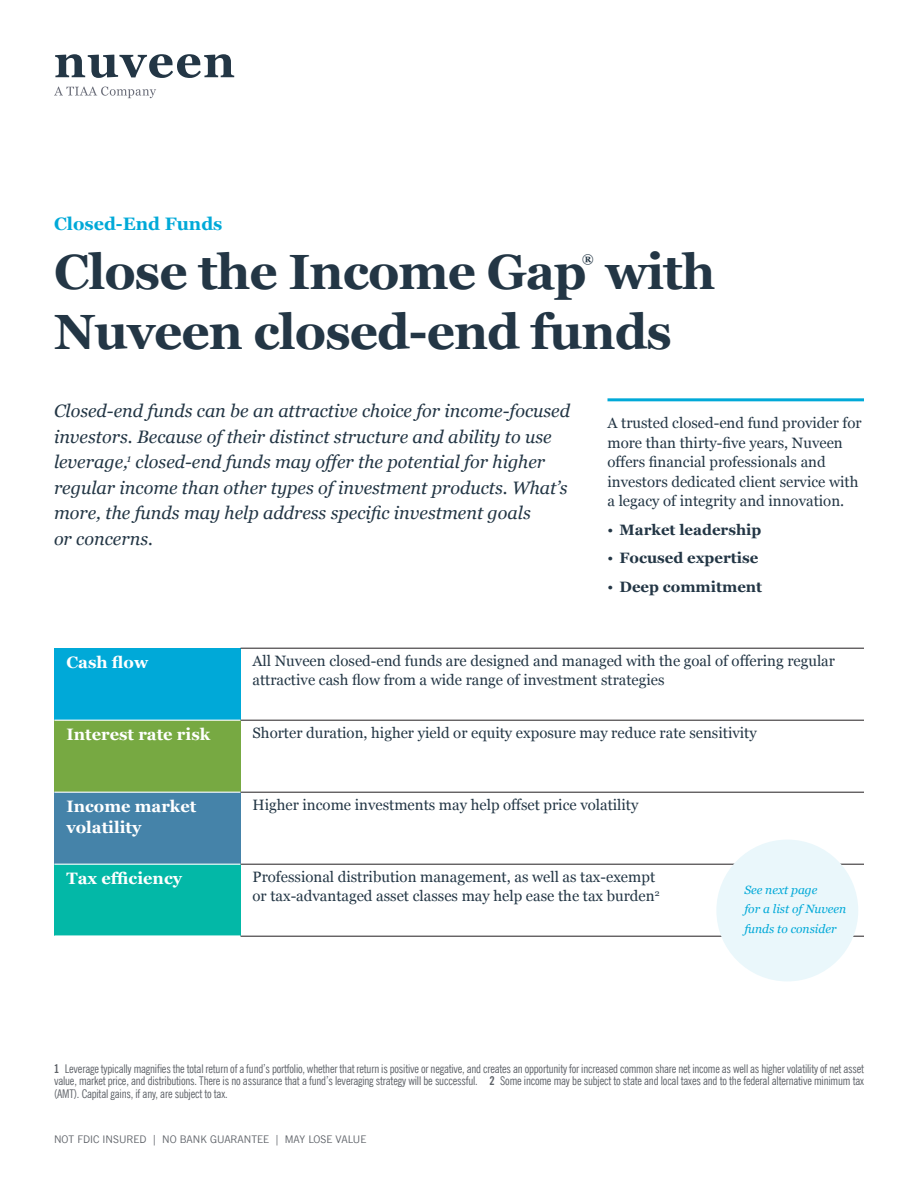
<style>
.page{position:relative;width:918px;height:1188px;background:#fff}
.page>*{position:absolute;margin:0;border:0;box-sizing:border-box;transform-origin:0 0}
.Headline{font:700 49.5px "Georgia";letter-spacing:-.02em;color:#233645}
.Intro_Copy{font:italic 18px/25.5px "Georgia";color:#233645}
.Date{font:700 18px "Georgia";color:#00a9d8}
.Subhead_2{font:700 16.5px/21px "Georgia";color:#fff}
.Subhead_2-2{font:15px/19.5px "Georgia";color:#233645}
.Body{font:15px/19.5px "Georgia";color:#233645}
.t1{font:700 15px "Georgia";color:#233645}
.Headline-2{font:700 12.3px "Georgia";color:#233645}
._8_pt_disclosure{font:condensed 12px/12.8px "News Gothic BT";letter-spacing:-.015em;color:#5f6369;text-align:justify}
.Body-Infographic{font:italic 12px/19.5px "Georgia";color:#00a9d8}
.t2{font:10.5px "News Gothic BT";color:#5f6369}
.s1{font-weight:400}
.s2{font-weight:700}
</style>
<div class="page">
<svg style="left:55px;top:54px;width:179px;height:24px"></svg>
<svg style="left:54px;top:87px;width:102px;height:11px"></svg>
<hr style="left:608px;top:398px;width:256px;height:3px;background:#00a9d8">
<div style="left:54px;top:648px;width:187px;height:72px;background:#00a9d8"></div>
<div style="left:54px;top:720px;width:187px;height:72px;background:#77a942"></div>
<div style="left:54px;top:792px;width:187px;height:72px;background:#4583a9"></div>
<div style="left:54px;top:864px;width:187px;height:72px;background:#03b8a7"></div>
<hr style="left:54px;top:935px;width:187px;height:2px;background:#fff">
<hr style="left:241px;top:648px;width:623px;height:1px;background:#231f20">
<hr style="left:241px;top:720px;width:623px;height:1px;background:#231f20">
<hr style="left:241px;top:792px;width:623px;height:1px;background:#231f20">
<hr style="left:241px;top:864px;width:623px;height:1px;background:#231f20">
<hr style="left:241px;top:936px;width:623px;height:1px;background:#231f20">
<hr style="left:54px;top:720px;width:187px;height:1px;background:#fff">
<hr style="left:54px;top:792px;width:187px;height:1px;background:#fff">
<hr style="left:54px;top:864px;width:187px;height:1px;background:#fff">
<div style="left:716px;top:840px;width:142px;height:141px;background:#eaf7fb;border-radius:50%"></div>
<p class="Date" style="left:54px;top:210px;width:170px">Closed-End Funds</p>
<p class="Headline" style="left:54px;top:235px;width:663px">Close the Income Gap with</p>
<p class="Headline-2" style="left:582px;top:249px;width:13px">®</p>
<p class="Headline" style="left:54px;top:294px;width:619px">Nuveen closed-end funds</p>
<p class="Intro_Copy" style="left:54px;top:397px;width:518px">Closed-end funds can be an attractive choice for income-focused investors. Because of their distinct structure and ability to use leverage,<sup>1</sup> closed-end funds may offer the potential for higher regular income than other types of investment products. What’s more, the funds may help address specific investment goals<br>or concerns.</p>
<p class="Body" style="left:608px;top:413px;width:256px">A trusted closed-end fund provider for more than thirty-five years, Nuveen offers financial professionals and investors dedicated client service with a legacy of integrity and innovation.</p>
<p class="t1" style="left:608px;top:518px;width:155px"><span class="s1">•</span> Market leadership</p>
<p class="t1" style="left:608px;top:547px;width:152px"><span class="s1">•</span> Focused expertise</p>
<p class="t1" style="left:608px;top:575px;width:156px"><span class="s1">•</span> Deep commitment</p>
<p class="Subhead_2" style="left:66px;top:651px;width:83px">Cash flow</p>
<p class="Subhead_2-2" style="left:253px;top:650px;width:584px">All Nuveen closed-end funds are designed and managed with the goal of offering regular attractive cash flow from a wide range of investment strategies</p>
<p class="Subhead_2" style="left:66px;top:723px;width:145px">Interest rate risk</p>
<p class="Subhead_2-2" style="left:253px;top:722px;width:506px">Shorter duration, higher yield or equity exposure may reduce rate sensitivity</p>
<p class="Subhead_2" style="left:66px;top:795px;width:131px">Income market volatility</p>
<p class="Subhead_2-2" style="left:253px;top:794px;width:387px">Higher income investments may help offset price volatility</p>
<p class="Subhead_2" style="left:66px;top:867px;width:117px">Tax efficiency</p>
<p class="Subhead_2-2" style="left:253px;top:866px;width:409px">Professional distribution management, as well as tax-exempt or tax-advantaged asset classes may help ease the tax burden<sup>2</sup></p>
<p class="Body-Infographic" style="left:744px;top:879px;width:104px">See next page<br>for a list of Nuveen funds to consider</p>
<p class="_8_pt_disclosure" style="left:54px;top:1062px;width:812px"><span class="s2">1</span> Leverage typically magnifies the total return of a fund’s portfolio, whether that return is positive or negative, and creates an opportunity for increased common share net income as well as higher volatility of net asset value, market price, and distributions. There is no assurance that a fund’s leveraging strategy will be successful. <span class="s2">2</span> Some income may be subject to state and local taxes and to the federal alternative minimum tax (AMT). Capital gains, if any, are subject to tax.</p>
<p class="t2" style="left:54px;top:1133px;width:314px">NOT FDIC INSURED | NO BANK GUARANTEE | MAY LOSE VALUE</p>
</div>
